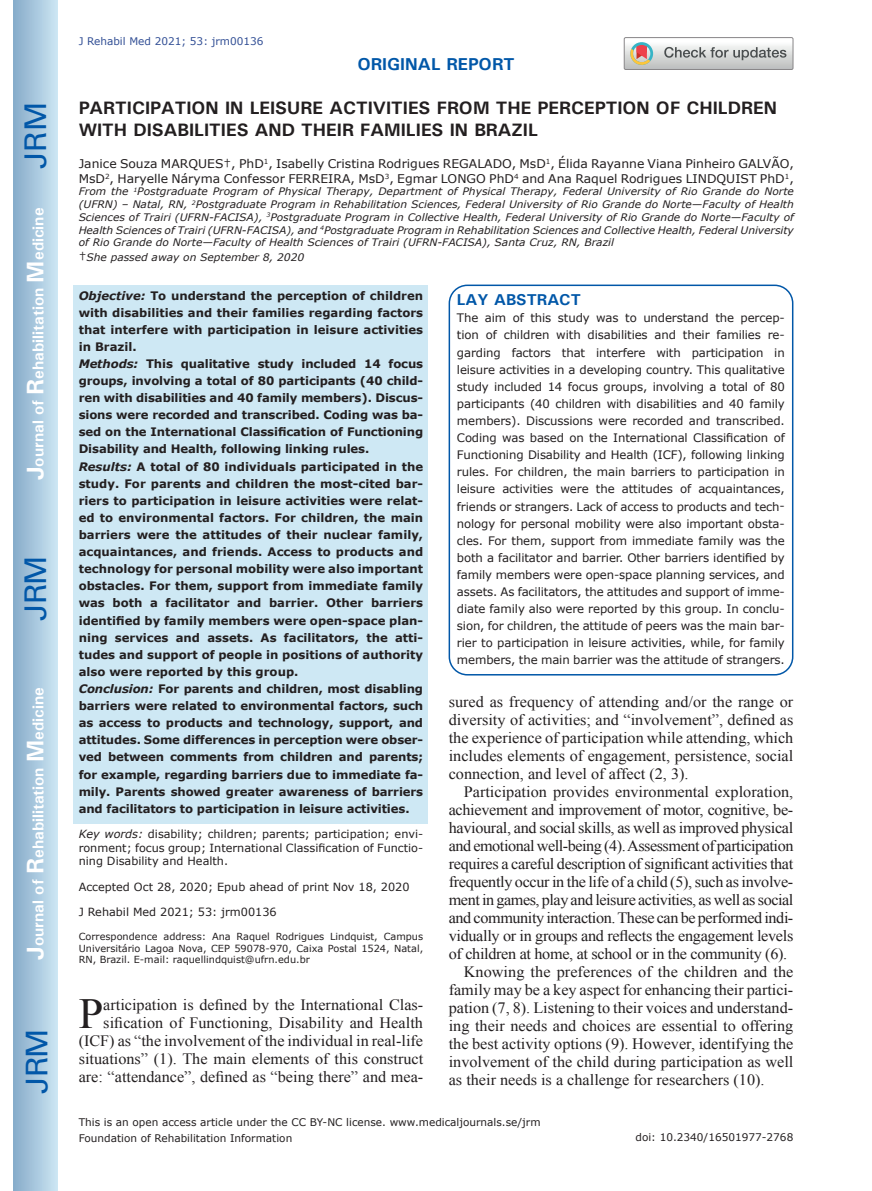
<style>
.page{position:relative;width:872px;height:1191px;background:#fff}
.page>*{position:absolute;margin:0;border:0;box-sizing:border-box;transform-origin:0 0}
.t1{font:42.9px "Times New Roman";color:#231f20}
.t2{font:30px "Univers";letter-spacing:-.03em;color:#0157a8}
.t3{font:700 18px/21.6px "Univers";color:#231f20}
.t4{font:700 17.25px "Univers";color:#0157a8}
.t5{font:15.75px/18px "Times New Roman";color:#231f20;text-align:right}
.t6{font:15.75px "Times New Roman";letter-spacing:-.02em;color:#231f20}
.t7{font:15.75px "Times New Roman";letter-spacing:-.025em;color:#231f20}
.t8{font:700 15.75px "Univers";color:#fff}
.t9{font:15.75px "Times New Roman";letter-spacing:-.03em;color:#231f20}
.t10{font:700 15.75px "Univers";color:#0157a8}
.t11{font:12px/14.4px "Verdana";color:#231f20}
.t12{font:700 11.7px/17.1px "Verdana";color:#231f20}
.t13{font:11.7px/17.1px "Verdana";letter-spacing:-.01em;color:#231f20;text-align:justify}
.t14{font:11.25px/13.5px "Verdana";color:#231f20;text-align:justify}
.t15{font:10.5px/15.8px "Verdana";color:#231f20}
.t16{font:10.5px "Verdana";color:#324f95}
.t17{font:italic 10.35px/12.8px "Verdana";color:#231f20;text-align:justify}
.t18{font:9.75px/11.7px "Verdana";color:#231f20;text-align:justify}
.s1{font-size:24px}
.s2{font-style:normal;font-size:12px}
.s3{font-style:italic}
</style>
<div class="page">
<div style="left:14px;top:0;width:43px;height:1191px;background:linear-gradient(to right,#88acca,#cbe5f2)"></div>
<div style="left:624px;top:37px;width:169px;height:33px;border:1px solid #888688;border-radius:2px"></div>
<svg style="left:624px;top:38px;width:169px;height:32px"></svg>
<div style="left:74px;top:285px;width:354px;height:539px;background:#cee8f4"></div>
<div style="left:448px;top:284px;width:345px;height:391px;border:2px solid #0157a8;border-radius:18px"></div>
<h2 class="t2" style="left:18px;top:169px;width:68px;rotate:-90deg">JRM</h2>
<h3 class="t8" style="left:28px;top:480px;width:274px;rotate:-90deg"><span class="s1">J</span>ournal of <span class="s1">R</span>ehabilitation <span class="s1">M</span>edicine</h3>
<h2 class="t2" style="left:18px;top:620px;width:67px;rotate:-90deg">JRM</h2>
<h3 class="t8" style="left:28px;top:959px;width:274px;rotate:-90deg"><span class="s1">J</span>ournal of <span class="s1">R</span>ehabilitation <span class="s1">M</span>edicine</h3>
<h2 class="t2" style="left:19px;top:1093px;width:67px;rotate:-90deg">JRM</h2>
<p class="t16" style="left:79px;top:35px;width:186px">J Rehabil Med 2021; 53: jrm00136</p>
<h3 class="t4" style="left:357px;top:53px;width:159px">ORIGINAL REPORT</h3>
<h3 class="t3" style="left:79px;top:97px;width:700px">PARTICIPATION IN LEISURE ACTIVITIES FROM THE PERCEPTION OF CHILDREN<br>WITH DISABILITIES AND THEIR FAMILIES IN BRAZIL</h3>
<p class="t11" style="left:79px;top:157px;width:716px">Janice Souza MARQUES†, PhD<sup>1</sup>, Isabelly Cristina Rodrigues REGALADO, MsD<sup>1</sup>, Élida Rayanne Viana Pinheiro GALVÃO,<br>MsD<sup>2</sup>, Haryelle Náryma Confessor FERREIRA, MsD<sup>3</sup>, Egmar LONGO PhD<sup>4</sup> and Ana Raquel Rodrigues LINDQUIST PhD<sup>1</sup>,</p>
<p class="t17" style="left:79px;top:185px;width:716px">From the <sup>1</sup>Postgraduate Program of Physical Therapy, Department of Physical Therapy, Federal University of Rio Grande do Norte (UFRN) – Natal, RN, <sup>2</sup>Postgraduate Program in Rehabilitation Sciences, Federal University of Rio Grande do Norte—Faculty of Health Sciences of Trairi (UFRN-FACISA), <sup>3</sup>Postgraduate Program in Collective Health, Federal University of Rio Grande do Norte—Faculty of Health Sciences of Trairi (UFRN-FACISA), and <sup>4</sup>Postgraduate Program in Rehabilitation Sciences and Collective Health, Federal University of Rio Grande do Norte—Faculty of Health Sciences of Trairi (UFRN-FACISA), Santa Cruz, RN, Brazil</p>
<p class="t17" style="left:79px;top:251px;width:227px"><span class="s2">†</span>She passed away on September 8, 2020</p>
<h3 class="t10" style="left:457px;top:290px;width:125px">LAY ABSTRACT</h3>
<p class="t13" style="left:457px;top:310px;width:329px">The aim of this study was to understand the percep&shy;tion of children with disabilities and their families re&shy;garding factors that interfere with participation in leisure activities in a developing country. This qualitative study included 14 focus groups, involving a total of 80 participants (40 children with disabilities and 40 family members). Discussions were recorded and transcribed.<br>Coding was based on the International Classification of Functioning Disability and Health (ICF), following linking rules. For children, the main barriers to participation in leisure activities were the attitudes of acquaintances, friends or strangers. Lack of access to products and tech&shy;nology for personal mobility were also important obsta&shy;cles. For them, support from immediate family was the both a facilitator and barrier. Other barriers identified by family members were open-space planning services, and assets. As facilitators, the attitudes and support of imme&shy;diate family also were reported by this group. In conclu&shy;sion, for children, the attitude of peers was the main bar&shy;rier to participation in leisure activities, while, for family members, the main barrier was the attitude of strangers.</p>
<p class="t12" style="left:79px;top:287px;width:346px"><span class="s3">Objective:</span> To understand the perception of children with disabilities and their families regarding factors that interfere with participation in leisure activities in Brazil.<br><span class="s3">Methods:</span> This qualitative study included 14 focus groups, involving a total of 80 participants (40 child&shy;ren with disabilities and 40 family members). Discus&shy;sions were recorded and transcribed. Coding was ba&shy;sed on the International Classification of Functioning Disability and Health, following linking rules.<br><span class="s3">Results:</span> A total of 80 individuals participated in the study. For parents and children the most-cited bar&shy;riers to participation in leisure activities were relat&shy;ed to environmental factors. For children, the main barriers were the attitudes of their nuclear family, acquaintances, and friends. Access to products and technology for personal mobility were also important obstacles. For them, support from immediate family was both a facilitator and barrier. Other barriers identified by family members were open-space plan&shy;ning services and assets. As facilitators, the atti&shy;tudes and support of people in positions of authority also were reported by this group.<br><span class="s3">Conclusion:</span> For parents and children, most disabling barriers were related to environmental factors, such as access to products and technology, support, and attitudes. Some differences in perception were obser&shy;ved between comments from children and parents; for example, regarding barriers due to immediate fa&shy;mily. Parents showed greater awareness of barriers and facilitators to participation in leisure activities.</p>
<p class="t14" style="left:79px;top:827px;width:346px"><span class="s3">Key words:</span> disability; children; parents; participation; envi&shy;ronment; focus group; International Classification of Functio&shy;ning Disability and Health.</p>
<p class="t14" style="left:79px;top:880px;width:332px">Accepted Oct 28, 2020; Epub ahead of print Nov 18, 2020</p>
<p class="t14" style="left:79px;top:905px;width:199px">J Rehabil Med 2021; 53: jrm00136</p>
<p class="t18" style="left:79px;top:930px;width:346px">Correspondence address: Ana Raquel Rodrigues Lindquist, Campus Universitário Lagoa Nova, CEP 59078-970, Caixa Postal 1524, Natal, RN, Brazil. E-mail: raquellindquist@ufrn.edu.br</p>
<h1 class="t1" style="left:79px;top:984px;width:26px">P</h1>
<p class="t5" style="left:449px;top:692px;width:346px;text-align:justify">sured as frequency of attending and/or the range or diversity of activities; and “involvement”, defined as the experience of participation while attending, which includes elements of engagement, persistence, social connection, and level of affect (2, 3).</p>
<h3 class="t5" style="left:464px;top:782px;width:331px">Participation provides environmental exploration,</h3>
<h3 class="t6" style="left:449px;top:798px;width:346px">achievement and improvement of motor, cognitive, be-</h3>
<h3 class="t6" style="left:449px;top:816px;width:346px">havioural, and social skills, as well as improved physical</h3>
<h3 class="t9" style="left:449px;top:834px;width:346px">and emotional well-being (4). Assessment of participation</h3>
<h3 class="t6" style="left:449px;top:852px;width:346px">requires a careful description of significant activities that</h3>
<h3 class="t6" style="left:449px;top:870px;width:346px">frequently occur in the life of a child (5), such as involve-</h3>
<h3 class="t7" style="left:449px;top:888px;width:346px">ment in games, play and leisure activities, as well as social</h3>
<h3 class="t7" style="left:449px;top:906px;width:346px">and community interaction. These can be performed indi-</h3>
<h3 class="t6" style="left:449px;top:924px;width:346px">vidually or in groups and reflects the engagement levels</h3>
<h3 class="t6" style="left:449px;top:942px;width:340px">of children at home, at school or in the community (6).</h3>
<h3 class="t5" style="left:464px;top:962px;width:331px">Knowing the preferences of the children and the</h3>
<h3 class="t5" style="left:449px;top:980px;width:346px">family may be a key aspect for enhancing their partici-</h3>
<h3 class="t5" style="left:449px;top:998px;width:344px">pation (7, 8). Listening to their voices and understand-</h3>
<h3 class="t5" style="left:449px;top:1016px;width:346px">ing their needs and choices are essential to offering</h3>
<h3 class="t5" style="left:449px;top:1034px;width:346px">the best activity options (9). However, identifying the</h3>
<h3 class="t5" style="left:449px;top:1052px;width:346px">involvement of the child during participation as well</h3>
<h3 class="t5" style="left:449px;top:1070px;width:317px">as their needs is a challenge for researchers (10).</h3>
<p class="t5" style="left:79px;top:995px;width:346px">articipation is defined by the International Clas&shy;sification of Functioning, Disability and Health (ICF) as “the involvement of the individual in real-life situations” (1). The main elements of this construct are: “attendance”, defined as “being there” and mea-</p>
<p class="t15" style="left:79px;top:1114px;width:463px">This is an open access article under the CC BY-NC license. www.medicaljournals.se/jrm<br>Foundation of Rehabilitation Information</p>
<p class="t15" style="left:635px;top:1129px;width:159px">doi: 10.2340/16501977-2768</p>
</div>
